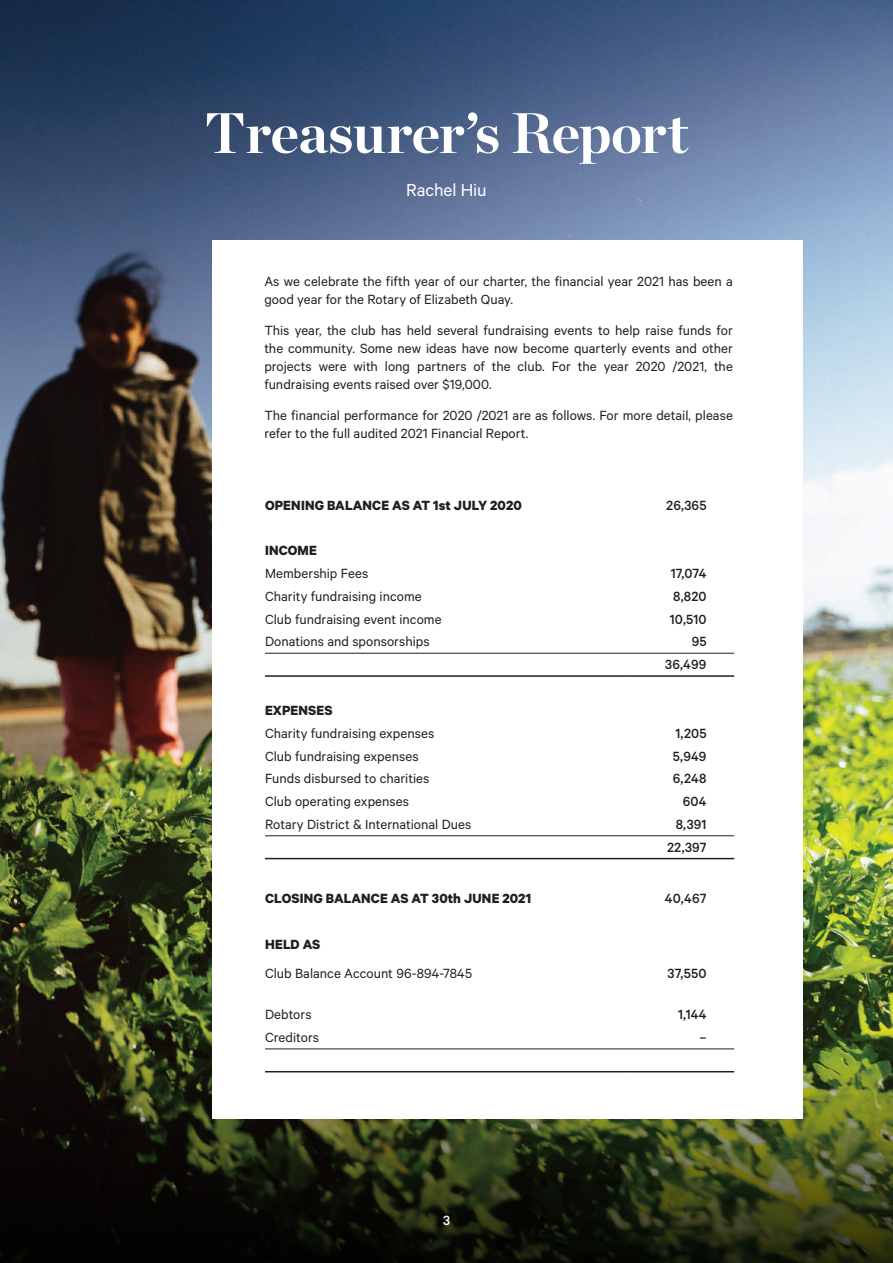
<style>
.page{position:relative;width:893px;height:1263px;background:#fff}
.page>*{position:absolute;margin:0;border:0;box-sizing:border-box;transform-origin:0 0}
.t1{font:700 57px "Chronicle Display";letter-spacing:-.01em;color:#fff}
.t2{font:19.5px "Calibre";letter-spacing:-.005em;color:#fff}
.t3{font:15px/18px "Calibre";color:#231f20}
.t4{font:700 15px "Calibre";letter-spacing:.01em;color:#231f20}
.t5{font:500 15px/22.8px "Calibre";letter-spacing:.01em;color:#231f20;text-align:right}
.t6{font:500 15px "Calibre";color:#fff}
</style>
<div class="page">
<img style="left:0;top:0;width:893px;height:1025px">
<svg style="left:0;top:1025px;width:893px;height:238px;background:#252a12"></svg>
<div style="left:213px;top:240px;width:590px;height:878px;background:#fff"></div>
<hr style="left:265px;top:675px;width:365px;height:2px;background:#231f20">
<hr style="left:630px;top:675px;width:104px;height:2px;background:#231f20">
<hr style="left:265px;top:653px;width:365px;height:1px;background:#231f20">
<hr style="left:630px;top:653px;width:104px;height:1px;background:#231f20">
<hr style="left:265px;top:858px;width:365px;height:1px;background:#231f20">
<hr style="left:630px;top:858px;width:104px;height:1px;background:#231f20">
<hr style="left:265px;top:835px;width:365px;height:1px;background:#231f20">
<hr style="left:630px;top:835px;width:104px;height:1px;background:#231f20">
<hr style="left:265px;top:1048px;width:365px;height:1px;background:#231f20">
<hr style="left:630px;top:1048px;width:104px;height:1px;background:#231f20">
<hr style="left:265px;top:1071px;width:365px;height:1px;background:#231f20">
<hr style="left:630px;top:1071px;width:104px;height:1px;background:#231f20">
<h1 class="t1" style="left:204px;top:87px;width:486px">Treasurer’s Report</h1>
<h2 class="t2" style="left:406px;top:179px;width:82px">Rachel Hiu</h2>
<p class="t3" style="left:264px;top:272px;width:470px">As we celebrate the fifth year of our charter, the financial year 2021 has been a good year for the Rotary of Elizabeth Quay.</p>
<p class="t3" style="left:264px;top:321px;width:470px;text-align:justify">This year, the club has held several fundraising events to help raise funds for the community. Some new ideas have now become quarterly events and other projects were with long partners of the club. For the year 2020 /2021, the fundraising events raised over $19,000.</p>
<p class="t3" style="left:264px;top:405px;width:470px">The financial performance for 2020 /2021 are as follows. For more detail, please refer to the full audited 2021 Financial Report.</p>
<p class="t4" style="left:265px;top:496px;width:258px">OPENING BALANCE AS AT 1st JULY 2020</p>
<p class="t5" style="left:666px;top:493px;width:42px">26,365</p>
<p class="t4" style="left:265px;top:541px;width:53px">INCOME</p>
<p class="t3" style="left:265px;top:564px;width:105px">Membership Fees</p>
<p class="t5" style="left:671px;top:561px;width:37px">17,074</p>
<p class="t3" style="left:265px;top:587px;width:158px">Charity fundraising income</p>
<p class="t5" style="left:673px;top:584px;width:35px">8,820</p>
<p class="t3" style="left:265px;top:609px;width:178px">Club fundraising event income</p>
<p class="t5" style="left:670px;top:607px;width:38px">10,510</p>
<p class="t3" style="left:265px;top:632px;width:166px">Donations and sponsorships</p>
<p class="t5" style="left:665px;top:630px;width:43px">95<br>36,499</p>
<p class="t4" style="left:265px;top:701px;width:69px">EXPENSES</p>
<p class="t3" style="left:265px;top:723px;width:171px">Charity fundraising expenses</p>
<p class="t5" style="left:675px;top:721px;width:33px">1,205</p>
<p class="t3" style="left:265px;top:746px;width:155px">Club fundraising expenses</p>
<p class="t5" style="left:673px;top:744px;width:35px">5,949</p>
<p class="t3" style="left:265px;top:769px;width:166px">Funds disbursed to charities</p>
<p class="t5" style="left:673px;top:767px;width:35px">6,248</p>
<p class="t3" style="left:265px;top:792px;width:145px">Club operating expenses</p>
<p class="t5" style="left:683px;top:790px;width:25px">604</p>
<p class="t3" style="left:265px;top:815px;width:208px">Rotary District &amp; International Dues</p>
<p class="t5" style="left:667px;top:812px;width:41px;text-align:center">8,391<br>22,397</p>
<p class="t4" style="left:265px;top:889px;width:268px">CLOSING BALANCE AS AT 30th JUNE 2021</p>
<p class="t5" style="left:665px;top:887px;width:43px">40,467</p>
<p class="t4" style="left:265px;top:935px;width:57px">HELD AS</p>
<p class="t3" style="left:265px;top:963px;width:209px">Club Balance Account 96-894-7845</p>
<p class="t5" style="left:668px;top:961px;width:40px">37,550</p>
<p class="t3" style="left:265px;top:1005px;width:48px">Debtors</p>
<p class="t5" style="left:678px;top:1003px;width:30px">1,144</p>
<p class="t3" style="left:265px;top:1028px;width:56px">Creditors</p>
<p class="t5" style="left:699px;top:1025px;width:9px">–</p>
<p class="t6" style="left:443px;top:1211px;width:8px">3</p>
</div>
